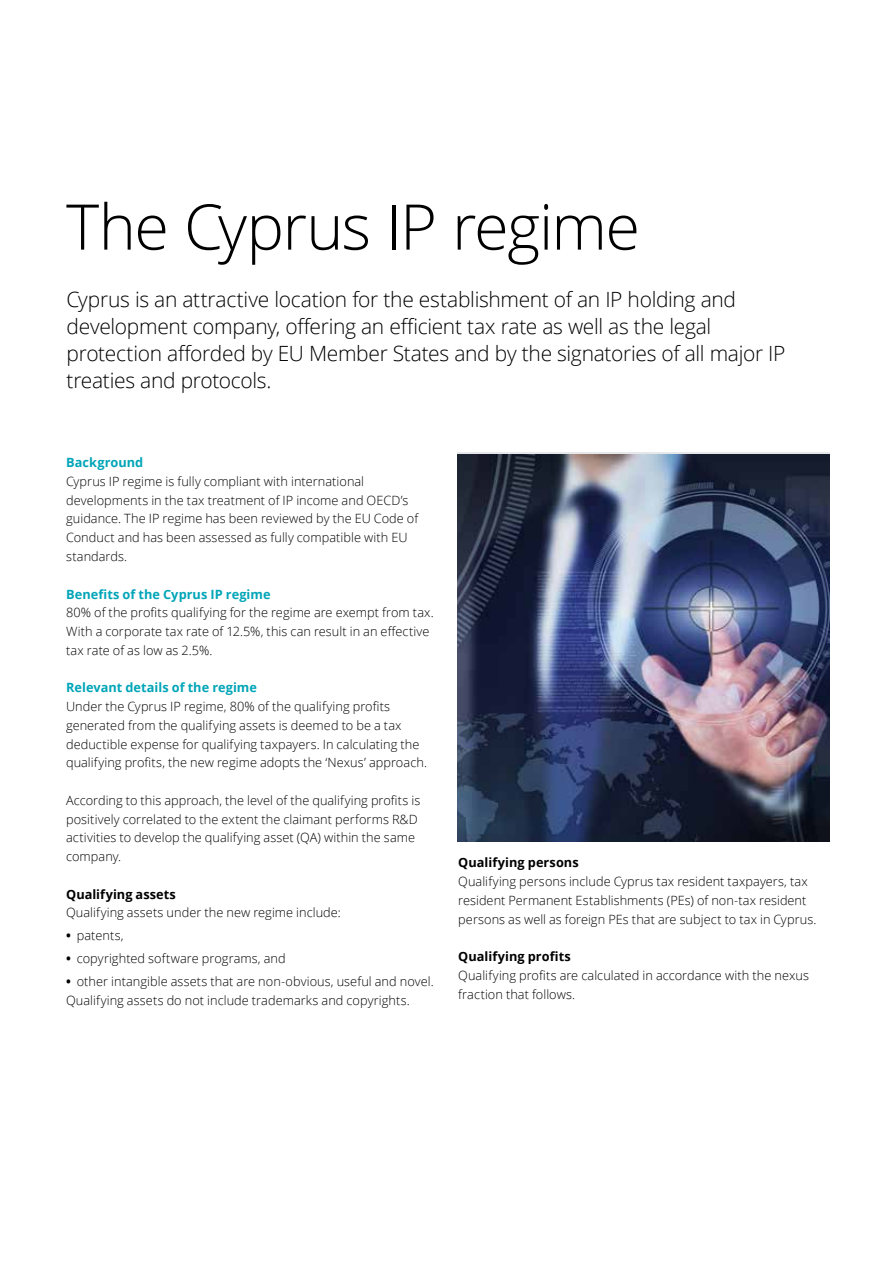
<style>
.page{position:relative;width:893px;height:1263px;background:#fff}
.page>*{position:absolute;margin:0;border:0;box-sizing:border-box;transform-origin:0 0}
.t1{font:300 63px "Open Sans";letter-spacing:-.025em;color:#000}
.t2{font:300 21px/27px "Open Sans";letter-spacing:-.015em;color:#000}
.t3{font:300 12.75px/18.8px "Open Sans";letter-spacing:.005em;color:#000}
.t4{font:700 12.75px "Open Sans";letter-spacing:.005em;color:#00a5b8}
.t5{font:700 12.75px "Open Sans";letter-spacing:.005em;color:#000}
.s1{font-weight:700}
</style>
<div class="page">
<img style="left:457px;top:455px;width:372px;height:387px">
<h1 class="t1" style="left:66px;top:184px;width:575px">The Cyprus IP regime</h1>
<p class="t2" style="left:67px;top:285px;width:720px">Cyprus is an attractive location for the establishment of an IP holding and development company, offering an efficient tax rate as well as the legal protection afforded by EU Member States and by the signatories of all major IP treaties and protocols.</p>
<p class="t4" style="left:66px;top:454px;width:79px">Background</p>
<p class="t3" style="left:66px;top:472px;width:354px">Cyprus IP regime is fully compliant with international developments in the tax treatment of IP income and OECD’s guidance. The IP regime has been reviewed by the EU Code of Conduct and has been assessed as fully compatible with EU standards.</p>
<p class="t4" style="left:66px;top:585px;width:206px">Benefits of the Cyprus IP regime</p>
<p class="t3" style="left:66px;top:603px;width:369px">80% of the profits qualifying for the regime are exempt from tax.<br>With a corporate tax rate of 12.5%, this can result in an effective tax rate of as low as 2.5%.</p>
<p class="t4" style="left:66px;top:679px;width:192px">Relevant details of the regime</p>
<p class="t3" style="left:66px;top:697px;width:362px">Under the Cyprus IP regime, 80% of the qualifying profits generated from the qualifying assets is deemed to be a tax deductible expense for qualifying taxpayers. In calculating the qualifying profits, the new regime adopts the ‘Nexus’ approach.</p>
<p class="t3" style="left:66px;top:790px;width:356px">According to this approach, the level of the qualifying profits is positively correlated to the extent the claimant performs R&amp;D activities to develop the qualifying asset (QA) within the same company.</p>
<p class="t5" style="left:66px;top:885px;width:111px">Qualifying assets</p>
<p class="t3" style="left:66px;top:903px;width:276px">Qualifying assets under the new regime include:</p>
<p class="t3" style="left:66px;top:926px;width:59px"><span class="s1">•</span> patents,</p>
<p class="t3" style="left:66px;top:949px;width:221px"><span class="s1">•</span> copyrighted software programs, and</p>
<p class="t3" style="left:66px;top:972px;width:369px"><span class="s1">•</span> other intangible assets that are non-obvious, useful and novel.<br>Qualifying assets do not include trademarks and copyrights.</p>
<p class="t5" style="left:458px;top:854px;width:122px">Qualifying persons</p>
<p class="t3" style="left:458px;top:872px;width:360px">Qualifying persons include Cyprus tax resident taxpayers, tax resident Permanent Establishments (PEs) of non-tax resident persons as well as foreign PEs that are subject to tax in Cyprus.</p>
<p class="t5" style="left:458px;top:947px;width:114px">Qualifying profits</p>
<p class="t3" style="left:458px;top:965px;width:352px">Qualifying profits are calculated in accordance with the nexus fraction that follows.</p>
</div>
